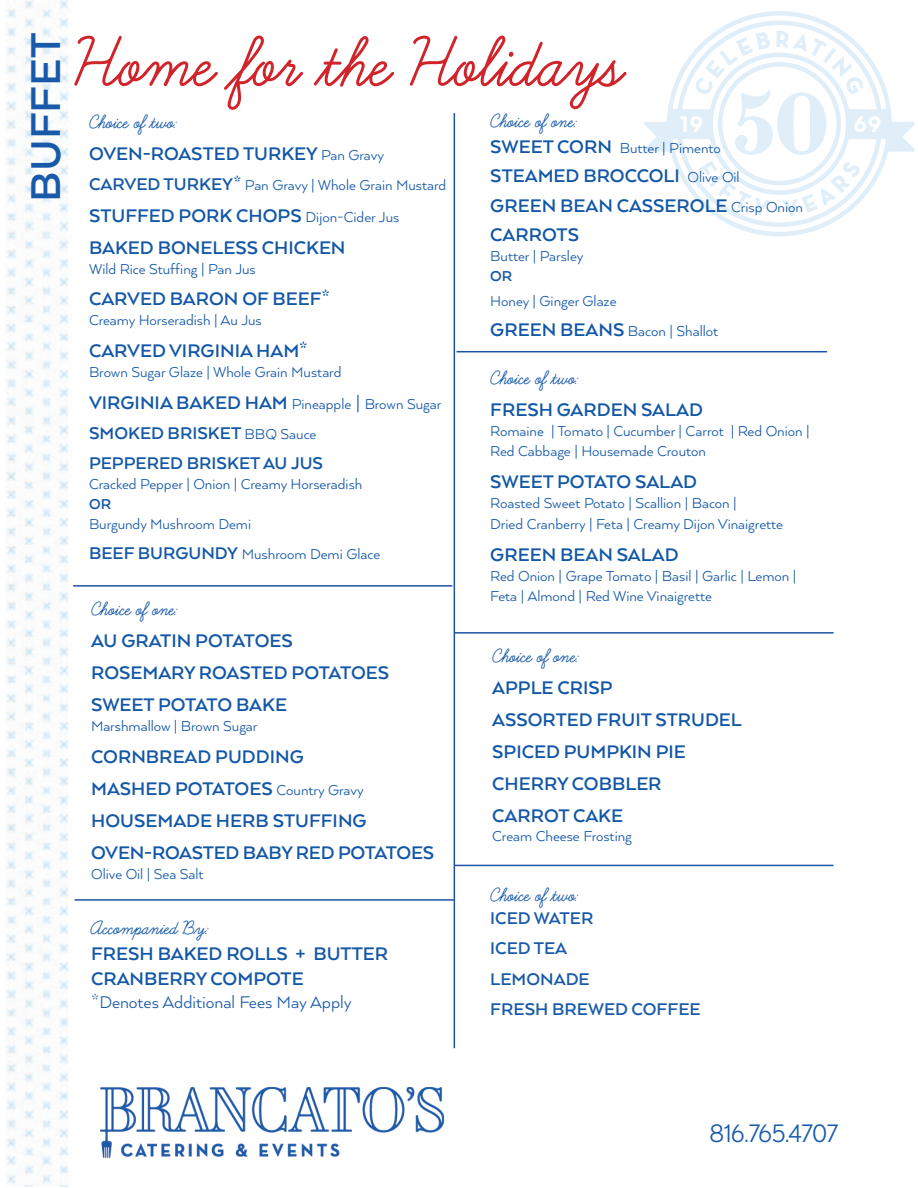
<style>
.page{position:relative;width:918px;height:1188px;background:#fff}
.page>*{position:absolute;margin:0;border:0;box-sizing:border-box;transform-origin:0 0}
.t1{font:700 76.5px "Learning Curve";color:#d1232a}
.t2{font:700 48px "Arquitecta Std";color:#185aa9}
.t3{font:24px "Nobel";letter-spacing:-.03em;color:#185aa9}
.t4{font:700 21px/32px "Arquitecta Std";color:#1357a7}
.t5{font:700 21px "Learning Curve";color:#185aa9}
.t6{font:700 19.5px/30.2px "Arquitecta Std";color:#1357a7}
.t7{font:700 19.5px/30.2px "Arquitecta Std";color:#185aa9}
.t8{font:19.5px "Arquitecta Std";color:#185aa9}
.t9{font:16.5px/19.8px "Arquitecta Std";color:#1357a7}
.t10{font:700 16.5px "Arquitecta Std";color:#1357a7}
.s1{font-weight:400;font-size:16.5px}
.s2{font-weight:700;font-size:19.5px}
.s3{font-weight:700;font-size:21px}
.s4{font-size:21px}
</style>
<div class="page">
<img style="left:5px;top:0;width:64px;height:1186px">
<svg style="left:644px;top:11px;width:271px;height:225px"></svg>
<svg style="left:872px;top:119px;width:5px;height:5px"></svg>
<svg style="left:694px;top:31px;width:170px;height:185px"></svg>
<img style="left:100px;top:1087px;width:344px;height:71px">
<hr style="left:454px;top:113px;width:1px;height:935px;background:#1e53a4">
<hr style="left:454px;top:865px;width:379px;height:1px;background:#1e53a4">
<hr style="left:73px;top:585px;width:379px;height:2px;background:#1e53a4">
<hr style="left:457px;top:351px;width:370px;height:1px;background:#1e53a4">
<hr style="left:454px;top:632px;width:380px;height:2px;background:#1e53a4">
<hr style="left:75px;top:899px;width:379px;height:2px;background:#1e53a4">
<h2 class="t2" style="left:18px;top:202px;width:170px;rotate:-90deg">BUFFET</h2>
<h1 class="t1" style="left:76px;top:22px;width:551px">Home for the Holidays</h1>
<p class="t5" style="left:89px;top:110px;width:91px">Choice of two:</p>
<p class="t4" style="left:89px;top:137px;width:297px">OVEN-ROASTED TURKEY <span class="s1">Pan Gravy</span></p>
<p class="t9" style="left:89px;top:175px;width:359px"><span class="s2">CARVED TURKEY*</span> Pan Gravy | Whole Grain Mustard</p>
<p class="t4" style="left:89px;top:199px;width:312px">STUFFED PORK CHOPS <span class="s1">Dijon-Cider Jus<br></span>BAKED BONELESS CHICKEN</p>
<p class="t9" style="left:89px;top:258px;width:168px">Wild Rice Stuffing | Pan Jus</p>
<p class="t4" style="left:89px;top:283px;width:243px">CARVED BARON OF BEEF*</p>
<p class="t9" style="left:89px;top:310px;width:174px">Creamy Horseradish | Au Jus</p>
<p class="t4" style="left:89px;top:335px;width:220px">CARVED VIRGINIA HAM*</p>
<p class="t9" style="left:89px;top:356px;width:354px;line-height:32px">Brown Sugar Glaze | Whole Grain Mustard<br><span class="s3">VIRGINIA BAKED HAM</span> Pineapple <span class="s4">|</span> Brown Sugar</p>
<p class="t6" style="left:89px;top:418px;width:236px">SMOKED BRISKET <span class="s1">BBQ Sauce<br></span>PEPPERED BRISKET AU JUS</p>
<p class="t9" style="left:89px;top:474px;width:275px">Cracked Pepper | Onion | Creamy Horseradish</p>
<p class="t10" style="left:89px;top:494px;width:24px">OR</p>
<p class="t9" style="left:89px;top:508px;width:293px;line-height:30.2px">Burgundy Mushroom Demi<br><span class="s2">BEEF BURGUNDY</span> Mushroom Demi Glace</p>
<p class="t5" style="left:91px;top:598px;width:89px">Choice of one:</p>
<p class="t4" style="left:91px;top:625px;width:300px">AU GRATIN POTATOES<br>ROSEMARY ROASTED POTATOES<br>SWEET POTATO BAKE</p>
<p class="t9" style="left:91px;top:716px;width:168px">Marshmallow | Brown Sugar</p>
<p class="t4" style="left:91px;top:740px;width:344px">CORNBREAD PUDDING<br>MASHED POTATOES <span class="s1">Country Gravy<br></span>HOUSEMADE HERB STUFFING<br>OVEN-ROASTED BABY RED POTATOES</p>
<p class="t9" style="left:91px;top:864px;width:114px">Olive Oil | Sea Salt</p>
<p class="t5" style="left:91px;top:917px;width:120px">Accompanied By:</p>
<p class="t4" style="left:91px;top:940px;width:299px;line-height:25.2px">FRESH BAKED ROLLS + BUTTER<br>CRANBERRY COMPOTE</p>
<p class="t8" style="left:91px;top:991px;width:262px">*Denotes Additional Fees May Apply</p>
<p class="t5" style="left:490px;top:110px;width:89px">Choice of one:</p>
<p class="t9" style="left:490px;top:138px;width:232px"><span class="s3">SWEET CORN</span> Butter | Pimento</p>
<p class="t4" style="left:490px;top:161px;width:314px;line-height:29.5px">STEAMED BROCCOLI <span class="s1">Olive Oil<br></span>GREEN BEAN CASSEROLE <span class="s1">Crisp Onion<br></span>CARROTS</p>
<p class="t9" style="left:490px;top:246px;width:95px">Butter | Parsley</p>
<p class="t10" style="left:490px;top:266px;width:24px">OR</p>
<p class="t9" style="left:490px;top:286px;width:229px;line-height:29.5px">Honey | Ginger Glaze<br><span class="s3">GREEN BEANS</span> Bacon | Shallot</p>
<p class="t5" style="left:490px;top:367px;width:91px">Choice of two:</p>
<p class="t4" style="left:490px;top:394px;width:214px">FRESH GARDEN SALAD</p>
<p class="t9" style="left:490px;top:421px;width:321px">Romaine | Tomato | Cucumber | Carrot | Red Onion |<br>Red Cabbage | Housemade Crouton</p>
<p class="t4" style="left:490px;top:465px;width:208px">SWEET POTATO SALAD</p>
<p class="t9" style="left:490px;top:492px;width:294px;line-height:21.6px">Roasted Sweet Potato | Scallion | Bacon |<br>Dried Cranberry | Feta | Creamy Dijon Vinaigrette</p>
<p class="t4" style="left:490px;top:539px;width:190px">GREEN BEAN SALAD</p>
<p class="t9" style="left:490px;top:566px;width:308px">Red Onion | Grape Tomato | Basil | Garlic | Lemon |<br>Feta | Almond | Red Wine Vinaigrette</p>
<p class="t5" style="left:492px;top:644px;width:89px">Choice of one:</p>
<p class="t4" style="left:492px;top:671px;width:251px">APPLE CRISP<br>ASSORTED FRUIT STRUDEL<br>SPICED PUMPKIN PIE<br>CHERRY COBBLER<br>CARROT CAKE</p>
<p class="t9" style="left:492px;top:826px;width:141px">Cream Cheese Frosting</p>
<p class="t5" style="left:490px;top:883px;width:91px">Choice of two:</p>
<p class="t7" style="left:490px;top:903px;width:212px">ICED WATER<br>ICED TEA<br>LEMONADE<br>FRESH BREWED COFFEE</p>
<h3 class="t3" style="left:710px;top:1120px;width:131px">816.765.4707</h3>
</div>
